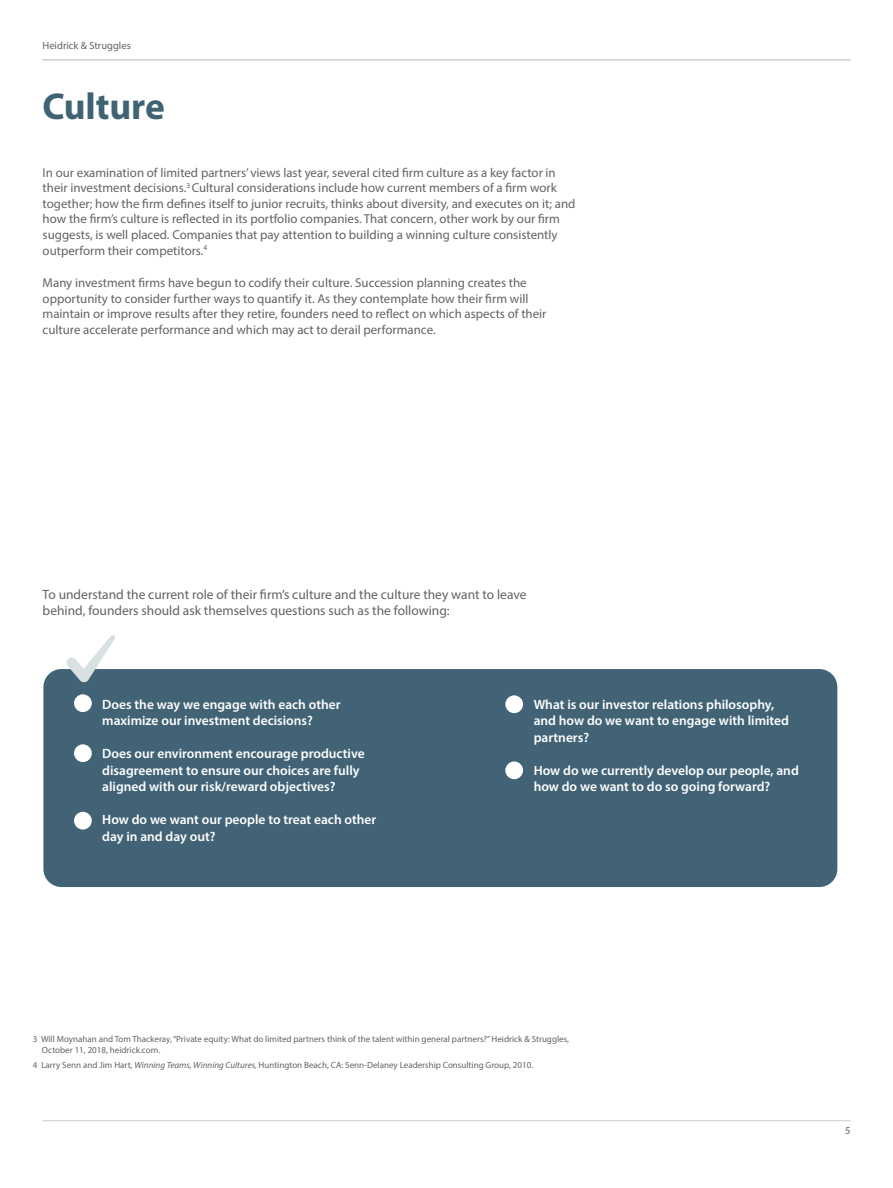
<style>
.page{position:relative;width:893px;height:1188px;background:#fff}
.page>*{position:absolute;margin:0;border:0;box-sizing:border-box;transform-origin:0 0}
.Section_title{font:700 37.5px "Myriad Pro";letter-spacing:-.005em;color:#406373}
.t1{font:600 13.5px/16.5px "Myriad Pro";color:#fff}
.t2{font:13.5px/16.5px "Myriad Pro";color:#636366}
.Body_subhead{font:12.9px/15.6px "Myriad Pro";color:#636366}
.t3{font:10.5px "Myriad Pro";color:#636366}
.Footnote{font:9px/10.8px "Myriad Pro";color:#636366}
.s1{font-style:italic}
</style>
<div class="page">
<hr style="left:43px;top:60px;width:807px;height:1px;background:#636366">
<div style="left:43px;top:669px;width:794px;height:218px;background:#426375;border-radius:18px"></div>
<div style="left:74px;top:694px;width:18px;height:18px;background:#fff;border-radius:50%"></div>
<div style="left:505px;top:695px;width:18px;height:18px;background:#fff;border-radius:50%"></div>
<div style="left:74px;top:744px;width:18px;height:18px;background:#fff;border-radius:50%"></div>
<div style="left:505px;top:761px;width:18px;height:18px;background:#fff;border-radius:50%"></div>
<div style="left:74px;top:812px;width:18px;height:18px;background:#fff;border-radius:50%"></div>
<svg style="left:66px;top:635px;width:49px;height:47px"></svg>
<p class="t3" style="left:43px;top:39px;width:90px">Heidrick &amp; Struggles</p>
<p class="Section_title" style="left:43px;top:82px;width:124px">Culture</p>
<p class="Body_subhead" style="left:43px;top:164px;width:534px">In our examination of limited partners’ views last year, several cited firm culture as a key factor in their investment decisions.<sup>3</sup> Cultural considerations include how current members of a firm work together; how the firm defines itself to junior recruits, thinks about diversity, and executes on it; and how the firm’s culture is reflected in its portfolio companies. That concern, other work by our firm suggests, is well placed. Companies that pay attention to building a winning culture consistently outperform their competitors.<sup>4</sup></p>
<p class="Body_subhead" style="left:43px;top:275px;width:505px">Many investment firms have begun to codify their culture. Succession planning creates the opportunity to consider further ways to quantify it. As they contemplate how their firm will maintain or improve results after they retire, founders need to reflect on which aspects of their culture accelerate performance and which may act to derail performance.</p>
<p class="t2" style="left:43px;top:586px;width:485px">To understand the current role of their firm’s culture and the culture they want to leave behind, founders should ask themselves questions such as the following:</p>
<p class="t1" style="left:102px;top:696px;width:240px">Does the way we engage with each other maximize our investment decisions?</p>
<p class="t1" style="left:102px;top:745px;width:264px">Does our environment encourage productive disagreement to ensure our choices are fully aligned with our risk/reward objectives?</p>
<p class="t1" style="left:102px;top:811px;width:276px">How do we want our people to treat each other day in and day out?</p>
<p class="t1" style="left:534px;top:696px;width:257px">What is our investor relations philosophy, and how do we want to engage with limited partners?</p>
<p class="t1" style="left:534px;top:762px;width:267px">How do we currently develop our people, and how do we want to do so going forward?</p>
<p class="Footnote" style="left:42px;top:1033px;width:529px;text-indent:-9px">3 Will Moynahan and Tom Thackeray, “Private equity: What do limited partners think of the talent within general partners?” Heidrick &amp; Struggles,<br>October 11, 2018, heidrick.com.</p>
<p class="Footnote" style="left:33px;top:1059px;width:502px">4 Larry Senn and Jim Hart, <span class="s1">Winning Teams, Winning Cultures,</span> Huntington Beach, CA: Senn-Delaney Leadership Consulting Group, 2010.</p>
<p class="t3" style="left:845px;top:1124px;width:7px">5</p>
</div>
